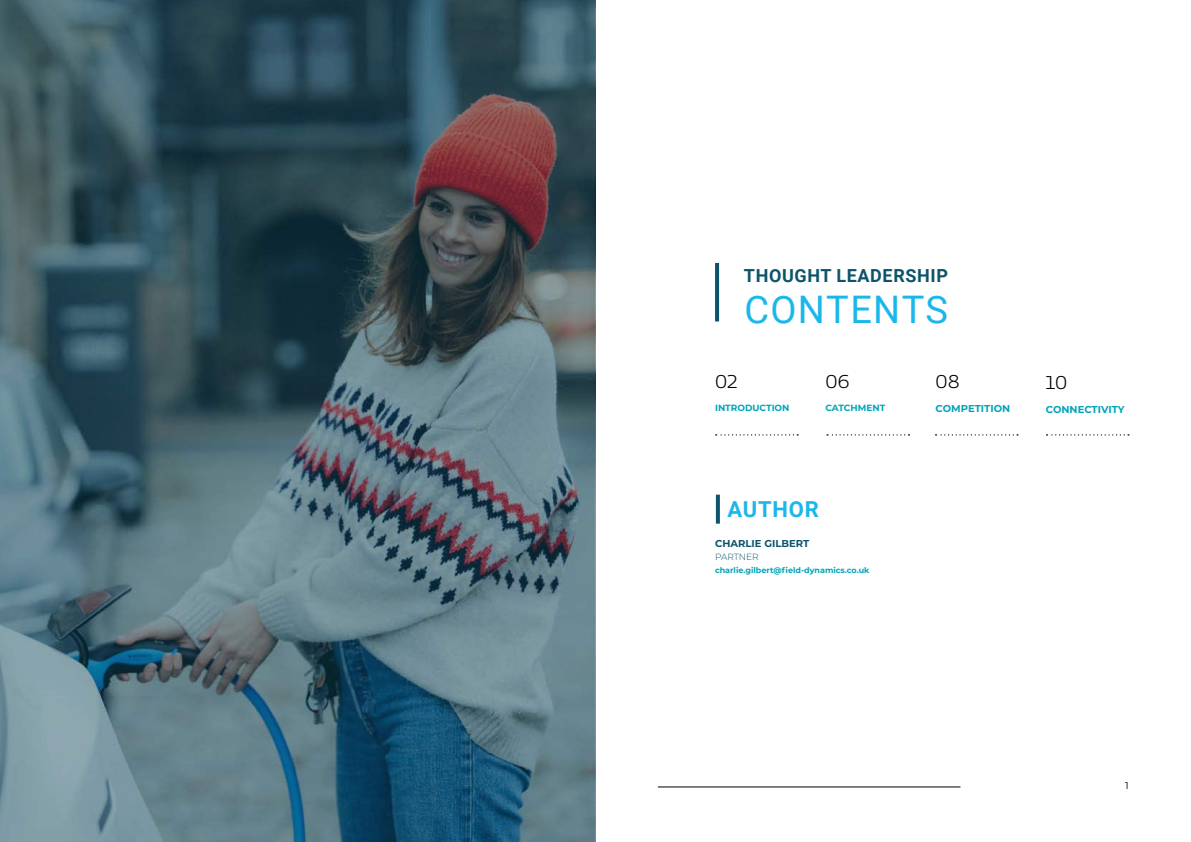
<style>
.page{position:relative;width:1191px;height:842px;background:#fff}
.page>*{position:absolute;margin:0;border:0;box-sizing:border-box;transform-origin:0 0}
.t1{font:38px "Roboto";letter-spacing:.035em;color:#1ab7ea}
.t2{font:300 22px "Kobenhavn";color:#000}
.t3{font:700 22px "Roboto";letter-spacing:.035em;color:#1ab7ea}
.t4{font:700 18px "Roboto";letter-spacing:.035em;color:#0c546b}
.t5{font:700 10px "Montserrat";color:#00a4b9}
.t6{font:700 10px "Montserrat";color:#0c546b}
.t7{font:10px "Montserrat";color:#000}
.t8{font:700 9px "Montserrat";color:#00a4b9}
.t9{font:300 9px "Montserrat";color:#0c546b}
.t10{font:700 8px "Montserrat";color:#00a4b9}
</style>
<div class="page">
<svg style="left:0;top:0;width:595px;height:842px;background:#49636f"></svg>
<svg style="left:715px;top:434px;width:83px;height:1px"></svg>
<svg style="left:935px;top:434px;width:83px;height:1px"></svg>
<svg style="left:1046px;top:434px;width:83px;height:1px"></svg>
<svg style="left:827px;top:434px;width:82px;height:1px"></svg>
<svg style="left:715px;top:263px;width:4px;height:58px"></svg>
<svg style="left:716px;top:495px;width:4px;height:29px"></svg>
<hr style="left:658px;top:787px;width:302px;height:1px;background:#000">
<h3 class="t4" style="left:744px;top:263px;width:206px">THOUGHT LEADERSHIP</h3>
<h1 class="t1" style="left:744px;top:282px;width:205px">CONTENTS</h1>
<h2 class="t2" style="left:715px;top:367px;width:24px">02</h2>
<p class="t8" style="left:715px;top:402px;width:76px">INTRODUCTION</p>
<h2 class="t2" style="left:825px;top:367px;width:26px">06</h2>
<p class="t8" style="left:825px;top:402px;width:61px">CATCHMENT</p>
<h2 class="t3" style="left:727px;top:494px;width:93px">AUTHOR</h2>
<p class="t6" style="left:715px;top:536px;width:96px">CHARLIE GILBERT</p>
<p class="t10" style="left:715px;top:564px;width:156px">charlie.gilbert@field-dynamics.co.uk</p>
<p class="t9" style="left:715px;top:551px;width:45px">PARTNER</p>
<h2 class="t2" style="left:935px;top:367px;width:26px">08</h2>
<p class="t5" style="left:935px;top:401px;width:76px">COMPETITION</p>
<h2 class="t2" style="left:1046px;top:368px;width:23px">10</h2>
<p class="t5" style="left:1046px;top:402px;width:80px">CONNECTIVITY</p>
<p class="t7" style="left:1125px;top:779px;width:5px">1</p>
</div>
